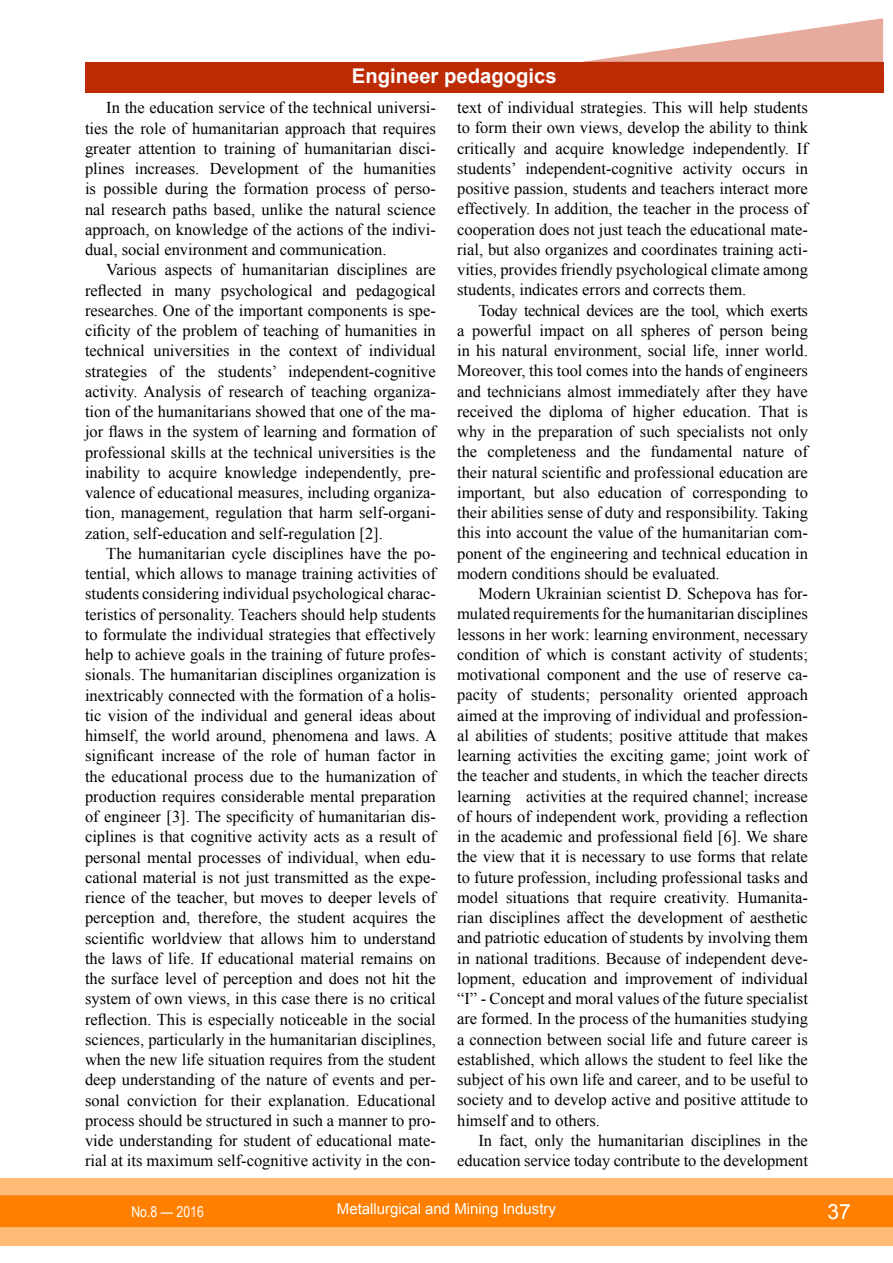
<style>
.page{position:relative;width:893px;height:1263px;background:#fff}
.page>*{position:absolute;margin:0;border:0;box-sizing:border-box;transform-origin:0 0}
.t1{font:21px "Arial";color:#fff}
.t2{font:700 20.25px "Arial";color:#fff}
.t3{font:16.5px/20.2px "Times New Roman";color:#000;text-align:justify}
.t4{font:15px "Arial";color:#fff}
.t5{font:15px "Arial Narrow";color:#fff}
</style>
<div class="page">
<div style="left:0;top:1178px;width:893px;height:68px;background:#ffba76"></div>
<div style="left:0;top:1195px;width:893px;height:32px;background:#ff8000;border:2px solid #ff8000"></div>
<div style="left:85px;top:62px;width:798px;height:30px;background:#bd2b05"></div>
<svg style="left:583px;top:18px;width:300px;height:44px"></svg>
<p class="t2" style="left:352px;top:62px;width:206px">Engineer pedagogics</p>
<p class="t3" style="left:85px;top:98px;width:352px;text-indent:21px">In the education service of the technical universi&shy;ties the role of humanitarian approach that requires greater attention to training of humanitarian disci&shy;plines increases. Development of the humanities is possible during the formation process of perso&shy;nal research paths based, unlike the natural science approach, on knowledge of the actions of the indivi&shy;dual, social environment and communication.</p>
<p class="t3" style="left:85px;top:259px;width:352px;text-indent:21px">Various aspects of humanitarian disciplines are reflected in many psychological and pedagogical researches. One of the important components is spe&shy;cificity of the problem of teaching of humanities in technical universities in the context of individual strategies of the students’ independent-cognitive activity. Analysis of research of teaching organiza&shy;tion of the humanitarians showed that one of the ma&shy;jor flaws in the system of learning and formation of professional skills at the technical universities is the inability to acquire knowledge independently, pre&shy;valence of educational measures, including organiza&shy;tion, management, regulation that harm self-organi&shy;zation, self-education and self-regulation [2].</p>
<p class="t3" style="left:85px;top:543px;width:353px;text-indent:21px">The humanitarian cycle disciplines have the po&shy;tential, which allows to manage training activities of students considering individual psychological charac&shy;teristics of personality. Teachers should help students to formulate the individual strategies that effectively help to achieve goals in the training of future profes&shy;sionals. The humanitarian disciplines organization is inextricably connected with the formation of a holis&shy;tic vision of the individual and general ideas about himself, the world around, phenomena and laws. A significant increase of the role of human factor in the educational process due to the humanization of production requires considerable mental preparation of engineer [3]. The specificity of humanitarian dis&shy;ciplines is that cognitive activity acts as a result of personal mental processes of individual, when edu&shy;cational material is not just transmitted as the expe&shy;rience of the teacher, but moves to deeper levels of perception and, therefore, the student acquires the scientific worldview that allows him to understand the laws of life. If educational material remains on the surface level of perception and does not hit the system of own views, in this case there is no critical reflection. This is especially noticeable in the social sciences, particularly in the humanitarian disciplines, when the new life situation requires from the student deep understanding of the nature of events and per&shy;sonal conviction for their explanation. Educational process should be structured in such a manner to pro&shy;vide understanding for student of educational mate&shy;rial at its maximum self-cognitive activity in the con-</p>
<p class="t3" style="left:457px;top:97px;width:352px">text of individual strategies. This will help students to form their own views, develop the ability to think critically and acquire knowledge independently. If students’ independent-cognitive activity occurs in positive passion, students and teachers interact more effectively. In addition, the teacher in the process of cooperation does not just teach the educational mate&shy;rial, but also organizes and coordinates training acti&shy;vities, provides friendly psychological climate among students, indicates errors and corrects them.</p>
<p class="t3" style="left:457px;top:300px;width:352px;text-indent:21px">Today technical devices are the tool, which exerts a powerful impact on all spheres of person being in his natural environment, social life, inner world.<br>Moreover, this tool comes into the hands of engineers and technicians almost immediately after they have received the diploma of higher education. That is why in the preparation of such specialists not only the completeness and the fundamental nature of their natural scientific and professional education are important, but also education of corresponding to their abilities sense of duty and responsibility. Taking this into account the value of the humanitarian com&shy;ponent of the engineering and technical education in modern conditions should be evaluated.</p>
<p class="t3" style="left:457px;top:583px;width:352px;text-indent:21px">Modern Ukrainian scientist D. Schepova has for&shy;mulated requirements for the humanitarian disciplines lessons in her work: learning environment, necessary condition of which is constant activity of students; motivational component and the use of reserve ca&shy;pacity of students; personality oriented approach aimed at the improving of individual and profession&shy;al abilities of students; positive attitude that makes learning activities the exciting game; joint work of the teacher and students, in which the teacher directs learning activities at the required channel; increase of hours of independent work, providing a reflection in the academic and professional field [6]. We share the view that it is necessary to use forms that relate to future profession, including professional tasks and model situations that require creativity. Humanita&shy;rian disciplines affect the development of aesthetic and patriotic education of students by involving them in national traditions. Because of independent deve&shy;lopment, education and improvement of individual “I” - Concept and moral values of the future specialist are formed. In the process of the humanities studying a connection between social life and future career is established, which allows the student to feel like the subject of his own life and career, and to be useful to society and to develop active and positive attitude to himself and to others.</p>
<p class="t3" style="left:457px;top:1130px;width:352px;text-align:right">In fact, only the humanitarian disciplines in the education service today contribute to the development</p>
<p class="t5" style="left:131px;top:1200px;width:74px">No.8 — 2016</p>
<p class="t4" style="left:337px;top:1199px;width:221px">Metallurgical and Mining Industry</p>
<p class="t1" style="left:827px;top:1197px;width:25px">37</p>
</div>
